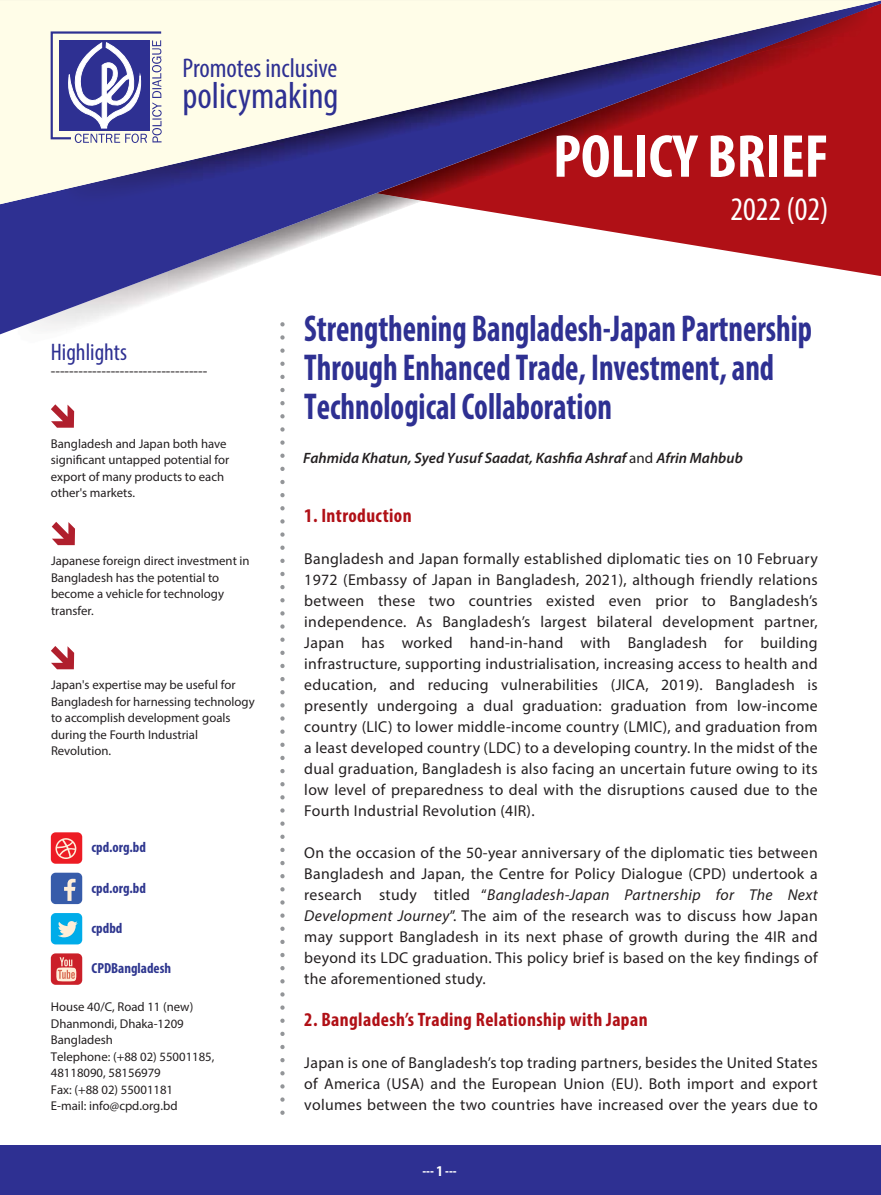
<style>
.page{position:relative;width:881px;height:1195px;background:#fff}
.page>*{position:absolute;margin:0;border:0;box-sizing:border-box;transform-origin:0 0}
.t1{font:700 condensed 61.05px "Myriad Pro";color:#fff}
.t2{font:condensed 37.65px "Myriad Pro";color:#2e3092}
.t3{font:700 condensed 37.5px/39px "Myriad Pro";color:#2e3092;scale:.85 1}
.t4{font:condensed 33px "Myriad Pro";color:#fff}
.t5{font:condensed 27.15px "Myriad Pro";color:#2e3092}
.t6{font:condensed 24px "Myriad Pro";color:#2e3092}
.t7{font:700 condensed 19.5px "Myriad Pro";letter-spacing:.02em;color:#b01016}
.t8{font:15.75px/21px "Myriad Pro";letter-spacing:.02em;color:#231f20;text-align:justify}
.t9{font:italic 600 15px "Myriad Pro";color:#231f20}
.t10{font:15px "Myriad Pro";color:#231f20}
.t11{font:700 condensed 15px "Myriad Pro";color:#fff}
.t12{font:700 condensed 14.55px "Myriad Pro";color:#2e368f}
.t13{font:12.75px/16.5px "Myriad Pro";color:#231f20}
.s1{font-weight:400;font-style:normal}
.s2{font-style:italic}
</style>
<div class="page">
<svg style="left:0;top:205px;width:881px;height:130px"></svg>
<img style="left:63px;top:205px;width:107px;height:5px">
<svg style="left:0;top:0;width:881px;height:205px;background:#b3808c"></svg>
<svg style="left:50px;top:30px;width:113px;height:156px;background:#a0a0c3"></svg>
<div style="left:0;top:1145px;width:881px;height:50px;background:#2e3092"></div>
<svg style="left:280px;top:324px;width:5px;height:791px"></svg>
<div style="left:51px;top:873px;width:31px;height:31px;background:#375caa;border-radius:5px"></div>
<svg style="left:64px;top:879px;width:12px;height:22px"></svg>
<div style="left:51px;top:832px;width:31px;height:32px;background:#ed1c24;border-radius:5px"></div>
<svg style="left:55px;top:838px;width:21px;height:21px"></svg>
<div style="left:51px;top:913px;width:31px;height:31px;background:#00ace9;border-radius:5px"></div>
<svg style="left:58px;top:921px;width:20px;height:16px"></svg>
<div style="left:51px;top:953px;width:31px;height:32px;background:#cb2029;border-radius:5px"></div>
<svg style="left:56px;top:957px;width:20px;height:24px"></svg>
<svg style="left:51px;top:404px;width:23px;height:24px"></svg>
<svg style="left:52px;top:522px;width:23px;height:23px"></svg>
<svg style="left:51px;top:646px;width:23px;height:23px"></svg>
<h3 class="t5" style="left:182px;top:52px;width:157px">Promotes inclusive</h3>
<h2 class="t2" style="left:182px;top:72px;width:158px">policymaking</h2>
<h1 class="t1" style="left:553px;top:133px;width:277px">POLICY BRIEF</h1>
<h3 class="t4" style="left:730px;top:189px;width:100px">2022 (02)</h3>
<h3 class="t6" style="left:51px;top:338px;width:78px">Highlights</h3>
<p class="t10" style="left:51px;top:365px;width:158px">----------------------------------</p>
<p class="t13" style="left:51px;top:437px;width:180px">Bangladesh and Japan both have significant untapped potential for export of many products to each other's markets.</p>
<p class="t13" style="left:51px;top:554px;width:200px">Japanese foreign direct investment in<br>Bangladesh has the potential to become a vehicle for technology transfer.</p>
<p class="t13" style="left:51px;top:678px;width:205px">Japan's expertise may be useful for<br>Bangladesh for harnessing technology to accomplish development goals during the Fourth Industrial<br>Revolution.</p>
<p class="t12" style="left:92px;top:842px;width:56px">cpd.org.bd</p>
<p class="t12" style="left:92px;top:882px;width:56px">cpd.org.bd</p>
<p class="t12" style="left:92px;top:923px;width:32px">cpdbd</p>
<p class="t12" style="left:92px;top:963px;width:81px">CPDBangladesh</p>
<p class="t13" style="left:51px;top:1000px;width:165px">House 40/C, Road 11 (new)<br>Dhanmondi, Dhaka-1209<br>Bangladesh<br>Telephone: (+88 02) 55001185,<br>48118090, 58156979<br>Fax: (+88 02) 55001181<br>E-mail: info@cpd.org.bd</p>
<h3 class="t3" style="left:304px;top:313px;width:599px">Strengthening Bangladesh-Japan Partnership<br>Through Enhanced Trade, Investment, and<br>Technological Collaboration</h3>
<p class="t9" style="left:303px;top:449px;width:441px">Fahmida Khatun, Syed Yusuf Saadat, Kashfia Ashraf <span class="s1">and</span> Afrin Mahbub</p>
<p class="t7" style="left:304px;top:508px;width:109px">1. Introduction</p>
<p class="t8" style="left:304px;top:550px;width:515px">Bangladesh and Japan formally established diplomatic ties on 10 February 1972 (Embassy of Japan in Bangladesh, 2021), although friendly relations between these two countries existed even prior to Bangladesh’s independence. As Bangladesh’s largest bilateral development partner, Japan has worked hand-in-hand with Bangladesh for building infrastructure, supporting industrialisation, increasing access to health and education, and reducing vulnerabilities (JICA, 2019). Bangladesh is presently undergoing a dual graduation: graduation from low-income country (LIC) to lower middle-income country (LMIC), and graduation from a least developed country (LDC) to a developing country. In the midst of the dual graduation, Bangladesh is also facing an uncertain future owing to its low level of preparedness to deal with the disruptions caused due to the Fourth Industrial Revolution (4IR).</p>
<p class="t8" style="left:304px;top:844px;width:515px">On the occasion of the 50-year anniversary of the diplomatic ties between Bangladesh and Japan, the Centre for Policy Dialogue (CPD) undertook a research study titled “<span class="s2">Bangladesh-Japan Partnership for The Next Development Journey</span>”. The aim of the research was to discuss how Japan may support Bangladesh in its next phase of growth during the 4IR and beyond its LDC graduation. This policy brief is based on the key findings of the aforementioned study.</p>
<p class="t7" style="left:304px;top:1012px;width:345px">2. Bangladesh’s Trading Relationship with Japan</p>
<p class="t8" style="left:304px;top:1054px;width:515px">Japan is one of Bangladesh’s top trading partners, besides the United States of America (USA) and the European Union (EU). Both import and export volumes between the two countries have increased over the years due to</p>
<p class="t11" style="left:422px;top:1165px;width:36px">--- 1 ---</p>
</div>
